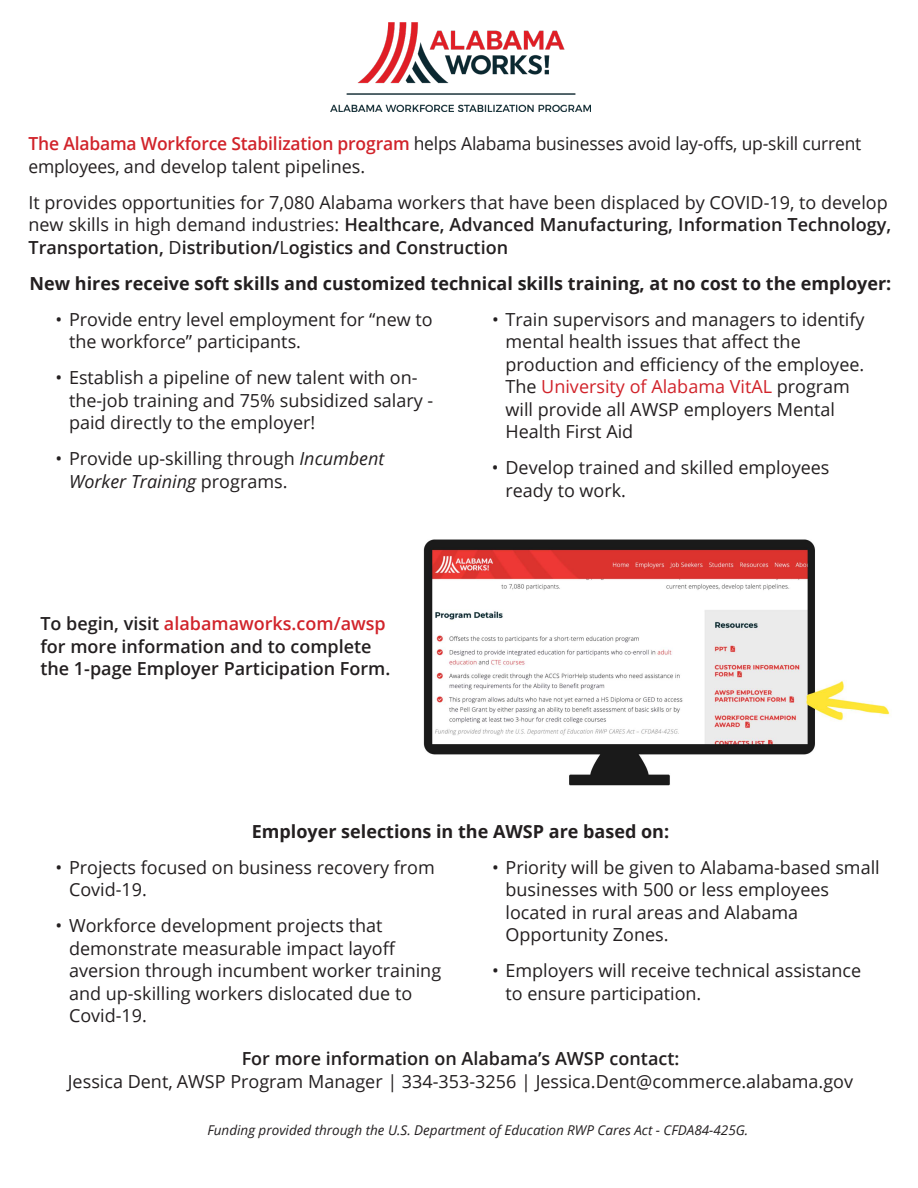
<style>
.page{position:relative;width:918px;height:1188px;background:#fff}
.page>*{position:absolute;margin:0;border:0;box-sizing:border-box;transform-origin:0 0}
.body{font:18px/22.5px "Open Sans";color:#231f20}
.body-2{font:700 18px "Open Sans";color:#231f20}
.body-3{font:600 18px/22.5px "Open Sans";color:#231f20}
.t1{font:italic 13.5px "Open Sans";color:#231f20}
.s1{font-weight:600;color:#d1232a}
.s2{font-style:inherit}
.s3{font-weight:600}
.s4{font-style:italic}
.s5{color:#d1232a}
</style>
<div class="page">
<img style="left:331px;top:22px;width:259px;height:89px">
<img style="left:423px;top:539px;width:467px;height:247px">
<p class="body" style="left:28px;top:132px;width:834px"><span class="s1">The Alabama Workforce Stabilization program</span> helps Alabama businesses avoid lay-offs, up-skill current employees, and develop talent pipelines.</p>
<p class="body" style="left:28px;top:190px;width:864px"><span class="s2">It p</span>rovides opportunities for 7,080 Alabama workers that have been displaced by COVID-19, to develop new skills in high demand industries: <span class="s3">Healthcare, Advanced Manufacturing, Information Technology,<br>Transportation,</span> <span class="s2">D</span><span class="s3">istribution/</span><span class="s2">L</span><span class="s3">ogistics and Construction</span></p>
<p class="body-2" style="left:30px;top:270px;width:863px">New hires receive soft skills and customized technical skills training, at no cost to the employer:</p>
<p class="body" style="left:69px;top:307px;width:365px;text-indent:-14px">• Provide entry level employment for “new to the workforce” participants.</p>
<p class="body" style="left:69px;top:366px;width:366px;text-indent:-14px">• <span class="s2">Establish a</span> pipeline of new talent with <span class="s2">on&shy;</span>the<span class="s2">-j</span>ob <span class="s2">t</span>raining and 75% subsidized salary - paid direct<span class="s2">ly</span> to the employer!</p>
<p class="body" style="left:69px;top:447px;width:317px;text-indent:-14px">• Provid<span class="s2">e</span> up<span class="s2">-</span>skilling through <span class="s4">Incumbent<br>Worker Training</span> programs.</p>
<p class="body" style="left:505px;top:307px;width:361px;text-indent:-13px">• Train supervisors and managers to identify mental health issues that affect the production and efficiency of the employee.<br>The <span class="s5">University of Alabama VitAL</span> program will provide all AWSP employers Mental Health First Aid</p>
<p class="body" style="left:505px;top:456px;width:326px;text-indent:-14px">• <span class="s2">Develop t</span>rained and skilled employees ready to work.</p>
<p class="body-3" style="left:40px;top:612px;width:351px">To begin, visit <span class="s5">alabamaworks.com/awsp </span>for more information and to complete the 1-page Employer Participation Form.</p>
<p class="body-2" style="left:252px;top:819px;width:419px">Employer selections in the AWSP are based on:</p>
<p class="body" style="left:69px;top:855px;width:367px;text-indent:-14px">• Projects focused on business recovery from<br>Covid-19.</p>
<p class="body" style="left:69px;top:914px;width:374px;text-indent:-14px">• Workforce development projects that demonstrate measurable impact layoff aversion through incumbent worker training and up<span class="s2">-</span>skilling workers dislocated due to Covid-19.</p>
<p class="body" style="left:506px;top:855px;width:376px;text-indent:-14px">• Priority will be given to Alabama-based small businesses with 500 or less employees located in rural areas and Alabama Opportunity Zones.</p>
<p class="body" style="left:506px;top:959px;width:357px;text-indent:-14px">• Employers will receive technical assistance to ensure participat<span class="s2">ion</span>.</p>
<p class="body" style="left:68px;top:1046px;width:787px;line-height:23.4px;text-align:center"><span class="s3">For more information on Alabama’s AWSP contact:<br></span><span class="s2">Jessica Dent,</span> AWSP Program <span class="s2">Manager |</span> 334-353-3256 | Jessica.Dent@commerce.alabama.gov</p>
<p class="t1" style="left:207px;top:1121px;width:542px">Funding provided through the U.S. Department of Education RWP Cares Act - CFDA84-425G.</p>
</div>
